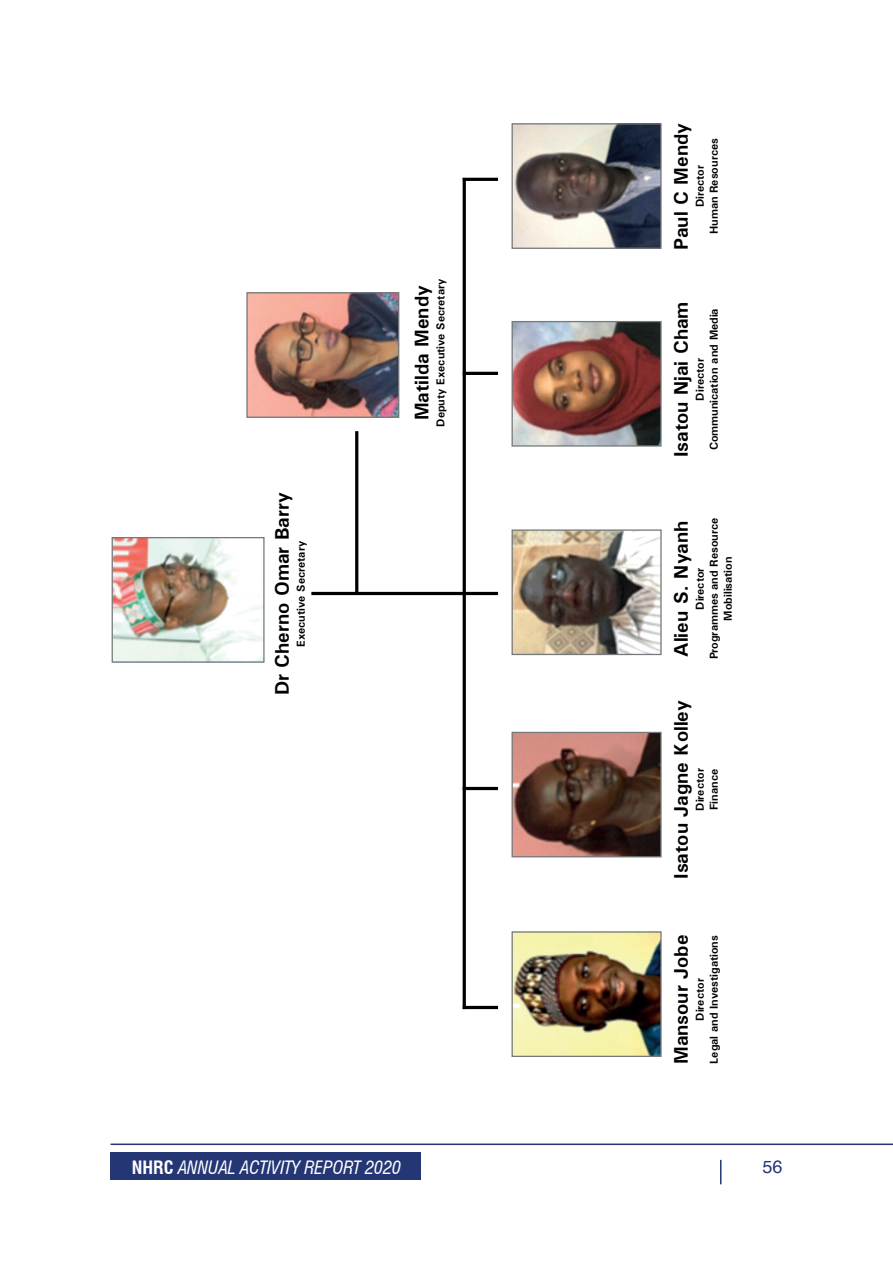
<style>
.page{position:relative;width:893px;height:1263px;background:#fff}
.page>*{position:absolute;margin:0;border:0;box-sizing:border-box;transform-origin:0 0}
.t1{font:700 19.65px "Univers";color:#000001}
.t2{font:italic condensed 18px "Swiss 721 BT";color:#fff}
.t3{font:18px "Helvetica";color:#253675}
.t4{font:700 11.55px/14px "Univers";color:#000001;text-align:center}
.s1{font-weight:700;font-style:normal}
</style>
<div class="page">
<svg style="left:720px;top:1160px;width:1px;height:24px"></svg>
<hr style="left:111px;top:1143px;width:782px;height:2px;background:#253675">
<div style="left:111px;top:1152px;width:310px;height:28px;background:#253675"></div>
<img style="left:513px;top:933px;width:147px;height:122px">
<div style="left:511px;top:931px;width:151px;height:126px;border:1px solid #75797b"></div>
<img style="left:513px;top:734px;width:147px;height:121px">
<div style="left:511px;top:732px;width:151px;height:125px;border:1px solid #75797b"></div>
<img style="left:513px;top:531px;width:147px;height:122px">
<div style="left:511px;top:529px;width:151px;height:126px;border:1px solid #75797b"></div>
<img style="left:513px;top:323px;width:147px;height:122px">
<div style="left:511px;top:321px;width:151px;height:126px;border:1px solid #75797b"></div>
<img style="left:513px;top:125px;width:147px;height:122px">
<img style="left:248px;top:294px;width:63px;height:122px">
<img style="left:114px;top:539px;width:149px;height:122px">
<div style="left:112px;top:537px;width:153px;height:126px;border:1px solid #75797b"></div>
<div style="left:246px;top:292px;width:153px;height:126px;border:1px solid #75797b"></div>
<div style="left:511px;top:123px;width:151px;height:126px;border:1px solid #75797b"></div>
<svg style="left:311px;top:178px;width:187px;height:831px"></svg>
<h1 class="t1" style="left:270px;top:695px;width:204px;rotate:-90deg">Dr Cherno Omar Barry</h1>
<p class="t4" style="left:294px;top:647px;width:107px;rotate:-90deg">Executive Secretary</p>
<h1 class="t1" style="left:409px;top:420px;width:137px;rotate:-90deg">Matilda Mendy</h1>
<p class="t4" style="left:433px;top:427px;width:149px;rotate:-90deg">Deputy Executive Secretary</p>
<h1 class="t1" style="left:669px;top:250px;width:128px;rotate:-90deg">Paul C Mendy</h1>
<p class="t4" style="left:693px;top:234px;width:97px;rotate:-90deg">Director<br>Human Resources</p>
<h1 class="t1" style="left:669px;top:457px;width:157px;rotate:-90deg">Isatou Njai Cham</h1>
<p class="t4" style="left:693px;top:450px;width:143px;rotate:-90deg">Director<br>Communication and Media</p>
<h1 class="t1" style="left:669px;top:657px;width:138px;rotate:-90deg">Alieu S. Nyanh</h1>
<p class="t4" style="left:693px;top:659px;width:143px;rotate:-90deg">Director<br>Programmes and Resource<br>Mobilisation</p>
<h1 class="t1" style="left:669px;top:879px;width:180px;rotate:-90deg">Isatou Jagne Kolley</h1>
<p class="t4" style="left:693px;top:811px;width:44px;text-align:left;rotate:-90deg">Director<br>Finance</p>
<h1 class="t1" style="left:669px;top:1064px;width:131px;rotate:-90deg">Mansour Jobe</h1>
<p class="t4" style="left:693px;top:1064px;width:130px;rotate:-90deg">Director<br>Legal and Investigations</p>
<h2 class="t2" style="left:132px;top:1156px;width:271px"><span class="s1">NHRC</span> ANNUAL ACTIVITY REPORT 2020</h2>
<h2 class="t3" style="left:762px;top:1153px;width:22px">56</h2>
</div>
